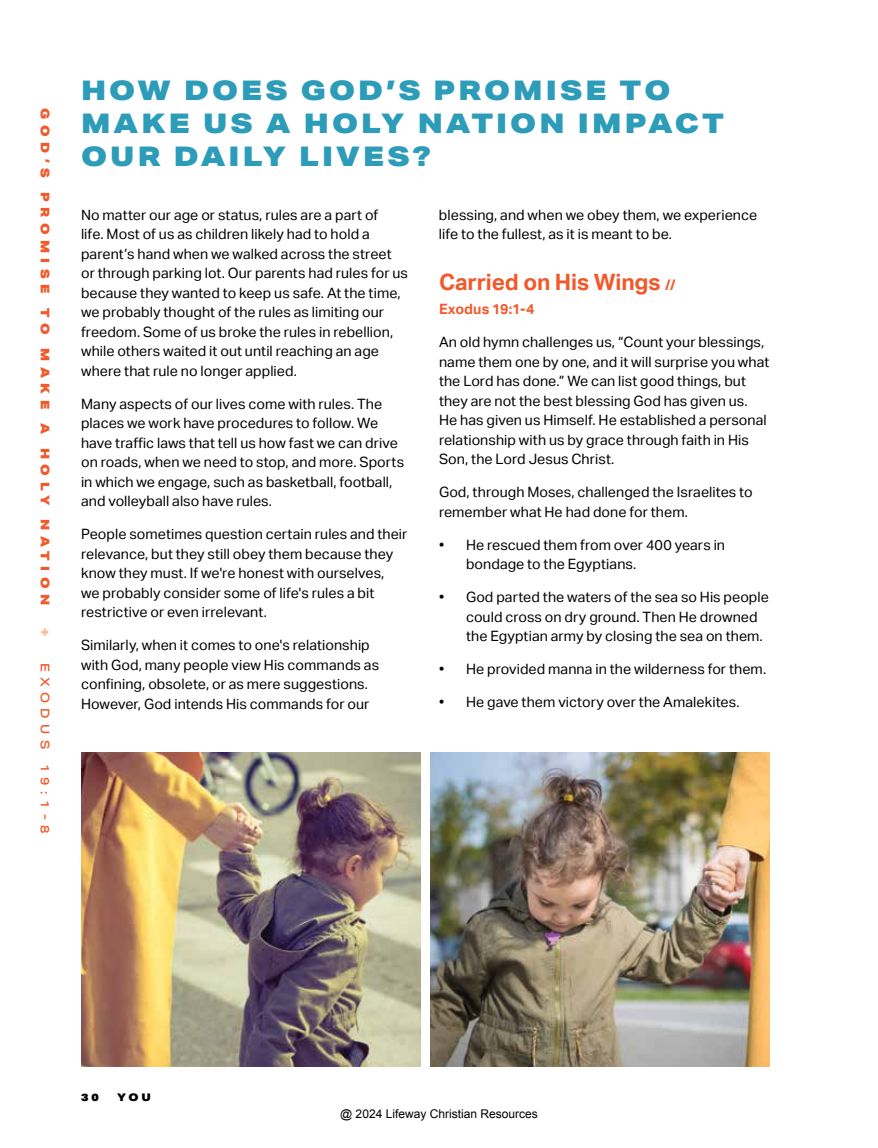
<style>
.page{position:relative;width:878px;height:1148px;background:#fff}
.page>*{position:absolute;margin:0;border:0;box-sizing:border-box;transform-origin:0 0}
.t1{font:900 27px/33px "Aktiv Grotesk Ex";letter-spacing:.11em;color:#2c9cb9}
.t2{font:700 22.5px "Aktiv Grotesk";letter-spacing:-.005em;color:#f1592b}
.t3{font:14.25px/19.5px "Aktiv Grotesk";letter-spacing:.005em;color:#000}
.t4{font:700 14.25px "Aktiv Grotesk";letter-spacing:.005em;color:#f1592b}
.t5{font:12px "Arial";color:#000}
.t6{font:900 12px "Aktiv Grotesk Ex";letter-spacing:.46em;color:#f1592b}
.t7{font:500 12px "Aktiv Grotesk Ex";letter-spacing:.46em;color:#f1592b}
.t8{font:900 12px "Aktiv Grotesk Ex";color:#fab999}
.t9{font:900 10.5px "Aktiv Grotesk Ex";color:#000}
.s1{font-size:14.25px}
</style>
<div class="page">
<img style="left:81px;top:752px;width:339px;height:314px">
<img style="left:430px;top:752px;width:340px;height:314px">
<p class="t6" style="left:53px;top:108px;width:110px;rotate:90deg">God’s Promise</p>
<p class="t6" style="left:53px;top:308px;width:298px;rotate:90deg">To Make A Holy Nation</p>
<p class="t8" style="left:53px;top:627px;width:10px;rotate:90deg">+</p>
<p class="t7" style="left:52px;top:662px;width:173px;rotate:90deg">E xodus 19:1-8</p>
<h1 class="t1" style="left:81px;top:73px;width:644px">HOW DOES GOD’S PROMISE TO<br>MAKE US A HOLY NATION IMPACT<br>OUR DAILY LIVES?</h1>
<p class="t3" style="left:81px;top:205px;width:328px">No matter our age or status, rules are a part of<br>life. Most of us as children likely had to hold a parent’s hand when we walked across the street or through parking lot. Our parents had rules for us because they wanted to keep us safe. At the time, we probably thought of the rules as limiting our freedom. Some of us broke the rules in rebellion, while others waited it out until reaching an age where that rule no longer applied.</p>
<p class="t3" style="left:81px;top:394px;width:324px">Many aspects of our lives come with rules. The places we work have procedures to follow. We have traffic laws that tell us how fast we can drive on roads, when we need to stop, and more. Sports in which we engage, such as basketball, football, and volleyball also have rules.</p>
<p class="t3" style="left:81px;top:524px;width:328px">People sometimes question certain rules and their relevance, but they still obey them because they know they must. If we're honest with ourselves,<br>we probably consider some of life's rules a bit restrictive or even irrelevant.</p>
<p class="t3" style="left:81px;top:635px;width:299px">Similarly, when it comes to one's relationship with God, many people view His commands as confining, obsolete, or as mere suggestions.<br>However, God intends His commands for our</p>
<p class="t3" style="left:439px;top:205px;width:320px">blessing, and when we obey them, we experience life to the fullest, as it is meant to be.</p>
<h2 class="t2" style="left:439px;top:269px;width:238px">Carried on His Wings <span class="s1">//</span></h2>
<p class="t4" style="left:439px;top:301px;width:97px">Exodus 19:1-4</p>
<p class="t3" style="left:439px;top:332px;width:332px">An old hymn challenges us, “Count your blessings, name them one by one, and it will surprise you what the Lord has done.” We can list good things, but they are not the best blessing God has given us.<br>He has given us Himself. He established a personal relationship with us by grace through faith in His Son, the Lord Jesus Christ.</p>
<p class="t3" style="left:439px;top:482px;width:315px">God, through Moses, challenged the Israelites to remember what He had done for them.</p>
<p class="t3" style="left:466px;top:535px;width:260px;text-indent:-27px">• He rescued them from over 400 years in bondage to the Egyptians.</p>
<p class="t3" style="left:466px;top:587px;width:304px;text-indent:-27px">• God parted the waters of the sea so His people could cross on dry ground. Then He drowned the Egyptian army by closing the sea on them.</p>
<p class="t3" style="left:439px;top:659px;width:329px">• He provided manna in the wilderness for them.</p>
<p class="t3" style="left:439px;top:692px;width:302px">• He gave them victory over the Amalekites.</p>
<p class="t9" style="left:81px;top:1090px;width:19px">3 0</p>
<p class="t9" style="left:117px;top:1090px;width:35px">YOU</p>
<p class="t5" style="left:340px;top:1106px;width:199px">@ 2024 Lifeway Christian Resources</p>
</div>
